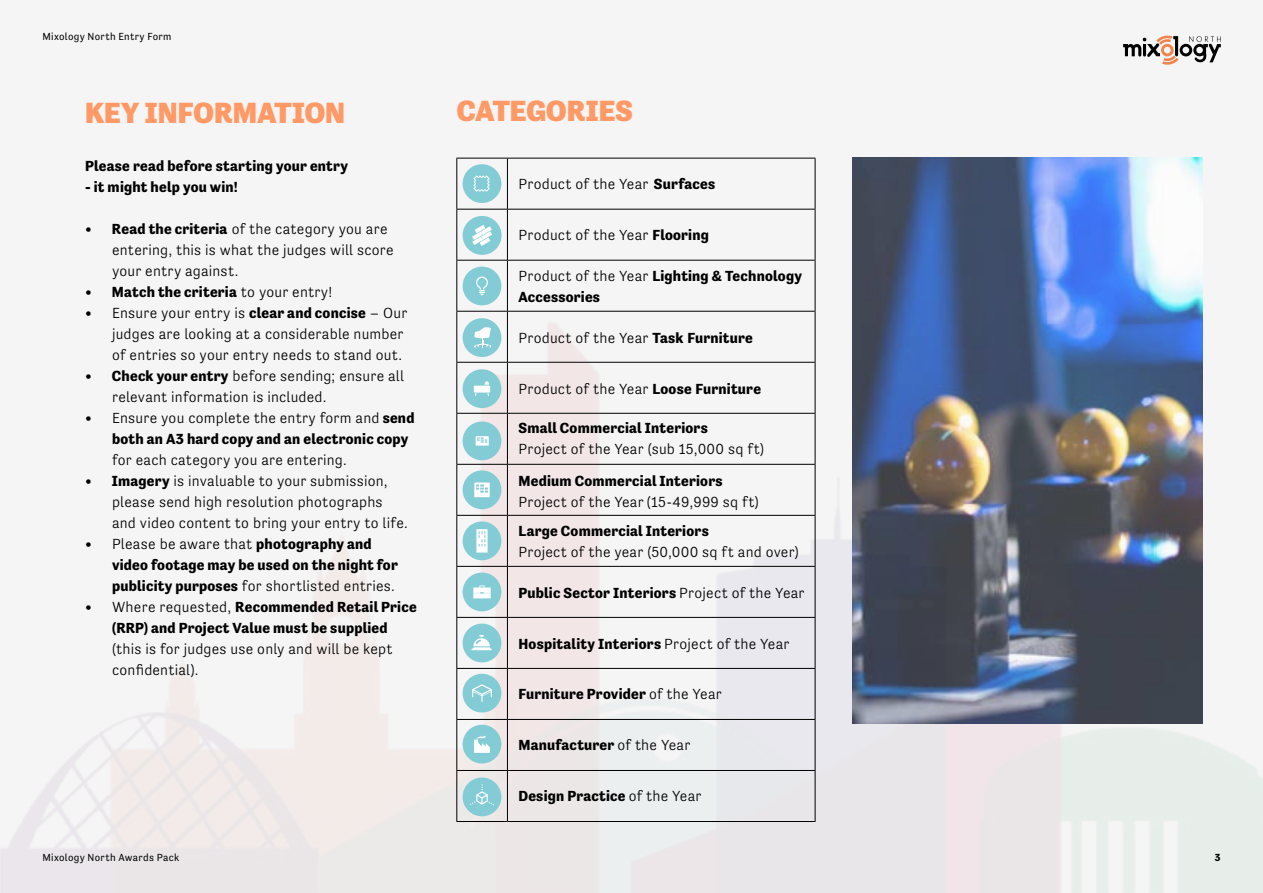
<style>
.page{position:relative;width:1263px;height:893px;background:#fff}
.page>*{position:absolute;margin:0;border:0;box-sizing:border-box;transform-origin:0 0}
.t1{font:900 30px "Tenso";letter-spacing:.005em;color:#f96}
.t2{font:300 15px/21px "Tenso";letter-spacing:.015em;color:#000}
.t3{font:700 15px/21px "Tenso";letter-spacing:.015em;color:#000}
.t4{font:10.5px "Tenso";letter-spacing:.03em;color:#000}
.t5{font:700 10.5px "Tenso";color:#000}
.s1{font-weight:700}
.s2{font-weight:300}
</style>
<div class="page">
<div style="left:0;top:0;width:1263px;height:893px;background:linear-gradient(to right,#f5f3f3,#efefef)"></div>
<svg style="left:1123px;top:36px;width:98px;height:29px"></svg>
<hr style="left:456px;top:158px;width:51px;height:1px;background:#000">
<hr style="left:456px;top:158px;width:1px;height:51px;background:#000">
<hr style="left:507px;top:158px;width:308px;height:1px;background:#000">
<hr style="left:507px;top:158px;width:1px;height:51px;background:#000">
<hr style="left:815px;top:158px;width:1px;height:51px;background:#000">
<hr style="left:456px;top:209px;width:51px;height:1px;background:#000">
<hr style="left:456px;top:210px;width:1px;height:50px;background:#000">
<hr style="left:507px;top:209px;width:308px;height:1px;background:#000">
<hr style="left:507px;top:210px;width:1px;height:50px;background:#000">
<hr style="left:815px;top:210px;width:1px;height:50px;background:#000">
<hr style="left:456px;top:260px;width:51px;height:1px;background:#000">
<hr style="left:456px;top:261px;width:1px;height:50px;background:#000">
<hr style="left:507px;top:260px;width:308px;height:1px;background:#000">
<hr style="left:507px;top:261px;width:1px;height:50px;background:#000">
<hr style="left:815px;top:261px;width:1px;height:50px;background:#000">
<hr style="left:456px;top:311px;width:51px;height:1px;background:#000">
<hr style="left:456px;top:312px;width:1px;height:50px;background:#000">
<hr style="left:507px;top:311px;width:308px;height:1px;background:#000">
<hr style="left:507px;top:312px;width:1px;height:50px;background:#000">
<hr style="left:815px;top:312px;width:1px;height:50px;background:#000">
<hr style="left:456px;top:362px;width:51px;height:1px;background:#000">
<hr style="left:456px;top:363px;width:1px;height:50px;background:#000">
<hr style="left:507px;top:362px;width:308px;height:1px;background:#000">
<hr style="left:507px;top:363px;width:1px;height:50px;background:#000">
<hr style="left:815px;top:363px;width:1px;height:50px;background:#000">
<hr style="left:456px;top:413px;width:51px;height:1px;background:#000">
<hr style="left:456px;top:414px;width:1px;height:50px;background:#000">
<hr style="left:507px;top:413px;width:308px;height:1px;background:#000">
<hr style="left:507px;top:414px;width:1px;height:50px;background:#000">
<hr style="left:815px;top:414px;width:1px;height:50px;background:#000">
<hr style="left:456px;top:464px;width:51px;height:1px;background:#000">
<hr style="left:456px;top:465px;width:1px;height:50px;background:#000">
<hr style="left:507px;top:464px;width:308px;height:1px;background:#000">
<hr style="left:507px;top:465px;width:1px;height:50px;background:#000">
<hr style="left:815px;top:465px;width:1px;height:50px;background:#000">
<hr style="left:456px;top:515px;width:51px;height:1px;background:#000">
<hr style="left:456px;top:516px;width:1px;height:50px;background:#000">
<hr style="left:507px;top:515px;width:308px;height:1px;background:#000">
<hr style="left:507px;top:516px;width:1px;height:50px;background:#000">
<hr style="left:815px;top:516px;width:1px;height:50px;background:#000">
<hr style="left:456px;top:566px;width:51px;height:1px;background:#000">
<hr style="left:456px;top:567px;width:1px;height:50px;background:#000">
<hr style="left:507px;top:566px;width:308px;height:1px;background:#000">
<hr style="left:507px;top:567px;width:1px;height:50px;background:#000">
<hr style="left:815px;top:567px;width:1px;height:50px;background:#000">
<hr style="left:456px;top:617px;width:51px;height:1px;background:#000">
<hr style="left:456px;top:618px;width:1px;height:50px;background:#000">
<hr style="left:507px;top:617px;width:308px;height:1px;background:#000">
<hr style="left:507px;top:618px;width:1px;height:50px;background:#000">
<hr style="left:815px;top:618px;width:1px;height:50px;background:#000">
<hr style="left:456px;top:668px;width:51px;height:1px;background:#000">
<hr style="left:456px;top:669px;width:1px;height:50px;background:#000">
<hr style="left:507px;top:668px;width:308px;height:1px;background:#000">
<hr style="left:507px;top:669px;width:1px;height:50px;background:#000">
<hr style="left:815px;top:669px;width:1px;height:50px;background:#000">
<hr style="left:456px;top:719px;width:51px;height:1px;background:#000">
<hr style="left:456px;top:720px;width:1px;height:50px;background:#000">
<hr style="left:507px;top:719px;width:308px;height:1px;background:#000">
<hr style="left:507px;top:720px;width:1px;height:50px;background:#000">
<hr style="left:815px;top:720px;width:1px;height:50px;background:#000">
<hr style="left:456px;top:770px;width:51px;height:1px;background:#000">
<hr style="left:456px;top:771px;width:1px;height:50px;background:#000">
<hr style="left:507px;top:770px;width:308px;height:1px;background:#000">
<hr style="left:507px;top:771px;width:1px;height:50px;background:#000">
<hr style="left:815px;top:771px;width:1px;height:50px;background:#000">
<hr style="left:456px;top:821px;width:51px;height:1px;background:#000">
<hr style="left:507px;top:821px;width:308px;height:1px;background:#000">
<img style="left:852px;top:158px;width:350px;height:565px">
<div style="left:463px;top:725px;width:38px;height:38px;background:#84ccd5;border-radius:50%"></div>
<svg style="left:474px;top:735px;width:16px;height:18px"></svg>
<div style="left:463px;top:369px;width:38px;height:39px;background:#84ccd5;border-radius:50%"></div>
<div style="left:474px;top:386px;width:16px;height:7px;background:#fff"></div>
<svg style="left:484px;top:381px;width:5px;height:4px"></svg>
<div style="left:463px;top:318px;width:38px;height:39px;background:#84ccd5;border-radius:50%"></div>
<div style="left:463px;top:164px;width:38px;height:39px;background:#84ccd5;border-radius:50%"></div>
<svg style="left:473px;top:175px;width:17px;height:17px"></svg>
<div style="left:463px;top:267px;width:38px;height:38px;background:#84ccd5;border-radius:50%"></div>
<svg style="left:476px;top:277px;width:12px;height:18px"></svg>
<div style="left:463px;top:421px;width:38px;height:39px;background:#84ccd5;border-radius:50%"></div>
<svg style="left:476px;top:436px;width:13px;height:10px"></svg>
<div style="left:463px;top:470px;width:38px;height:39px;background:#84ccd5;border-radius:50%"></div>
<svg style="left:474px;top:482px;width:16px;height:15px"></svg>
<div style="left:463px;top:521px;width:38px;height:39px;background:#84ccd5;border-radius:50%"></div>
<svg style="left:476px;top:529px;width:12px;height:24px"></svg>
<div style="left:463px;top:572px;width:38px;height:39px;background:#84ccd5;border-radius:50%"></div>
<svg style="left:473px;top:585px;width:18px;height:13px"></svg>
<div style="left:463px;top:674px;width:38px;height:38px;background:#84ccd5;border-radius:50%"></div>
<svg style="left:472px;top:684px;width:20px;height:18px"></svg>
<div style="left:463px;top:777px;width:38px;height:39px;background:#84ccd5;border-radius:50%"></div>
<svg style="left:470px;top:784px;width:24px;height:21px"></svg>
<div style="left:463px;top:624px;width:38px;height:38px;background:#84ccd5;border-radius:50%"></div>
<svg style="left:471px;top:635px;width:21px;height:15px"></svg>
<div style="left:463px;top:216px;width:39px;height:39px;background:#84ccd5;border-radius:50%"></div>
<svg style="left:472px;top:225px;width:20px;height:21px"></svg>
<svg style="left:474px;top:327px;width:17px;height:21px"></svg>
<p class="t4" style="left:43px;top:31px;width:131px">Mixology North Entry Form</p>
<h1 class="t1" style="left:85px;top:95px;width:262px">KEY INFORMATION</h1>
<p class="t3" style="left:85px;top:155px;width:264px">Please read before starting your entry</p>
<p class="t3" style="left:85px;top:176px;width:154px">- it might help you win!</p>
<p class="t2" style="left:112px;top:219px;width:283px;text-indent:-27px">• <span class="s1">Read the criteria</span> of the category you are entering, this is what the judges will score your entry against.</p>
<p class="t3" style="left:85px;top:282px;width:249px"><span class="s2">•</span> Match the criteria <span class="s2">to your entry!</span></p>
<p class="t2" style="left:112px;top:303px;width:297px;text-indent:-27px">• Ensure your entry is <span class="s1">clear and concise</span> – Our judges are looking at a considerable number of entries so your entry needs to stand out.</p>
<p class="t2" style="left:112px;top:366px;width:293px;text-indent:-27px">• <span class="s1">Check your entry</span> before sending; ensure all relevant information is included.</p>
<p class="t3" style="left:112px;top:408px;width:304px;text-indent:-27px"><span class="s2">• Ensure you complete the entry form and</span> send both an A3 hard copy and an electronic copy</p>
<p class="t2" style="left:112px;top:450px;width:236px">for each category you are entering.</p>
<p class="t2" style="left:112px;top:471px;width:297px;text-indent:-27px">• <span class="s1">Imagery</span> is invaluable to your submission, please send high resolution photographs and video content to bring your entry to life.</p>
<p class="t3" style="left:112px;top:534px;width:287px;text-indent:-27px"><span class="s2">• Please be aware that</span> photography and video footage may be used on the night for publicity purposes <span class="s2">for shortlisted entries.</span></p>
<p class="t3" style="left:85px;top:597px;width:333px;text-align:center"><span class="s2">• Where requested,</span> Recommended Retail Price (RRP) and Project Value must be supplied</p>
<p class="t2" style="left:112px;top:639px;width:282px">(this is for judges use only and will be kept confidential).</p>
<h1 class="t1" style="left:457px;top:94px;width:178px">CATEGORIES</h1>
<p class="t2" style="left:518px;top:174px;width:198px">Product of the Year <span class="s1">Surfaces</span></p>
<p class="t2" style="left:518px;top:225px;width:192px">Product of the Year <span class="s1">Flooring</span></p>
<p class="t3" style="left:518px;top:265px;width:285px"><span class="s2">Product of the Year</span> Lighting &amp; Technology<br>Accessories</p>
<p class="t2" style="left:518px;top:327px;width:236px">Product of the Year <span class="s1">Task Furniture</span></p>
<p class="t2" style="left:518px;top:378px;width:244px">Product of the Year <span class="s1">Loose Furniture</span></p>
<p class="t3" style="left:518px;top:418px;width:191px">Small Commercial Interiors</p>
<p class="t2" style="left:518px;top:439px;width:247px">Project of the Year (sub 15,000 sq ft)</p>
<p class="t3" style="left:518px;top:470px;width:206px">Medium Commercial Interiors</p>
<p class="t2" style="left:518px;top:491px;width:242px">Project of the Year (15-49,999 sq ft)</p>
<p class="t3" style="left:518px;top:520px;width:192px">Large Commercial Interiors</p>
<p class="t2" style="left:518px;top:541px;width:282px">Project of the year (50,000 sq ft and over)</p>
<p class="t3" style="left:518px;top:582px;width:288px">Public Sector Interiors <span class="s2">Project of the Year</span></p>
<p class="t3" style="left:518px;top:634px;width:273px">Hospitality Interiors <span class="s2">Project of the Year</span></p>
<p class="t3" style="left:518px;top:684px;width:205px">Furniture Provider <span class="s2">of the Year</span></p>
<p class="t3" style="left:518px;top:735px;width:173px">Manufacturer <span class="s2">of the Year</span></p>
<p class="t3" style="left:518px;top:786px;width:185px">Design Practice <span class="s2">of the Year</span></p>
<p class="t4" style="left:43px;top:851px;width:138px">Mixology North Awards Pack</p>
<p class="t5" style="left:1215px;top:851px;width:7px">3</p>
</div>
